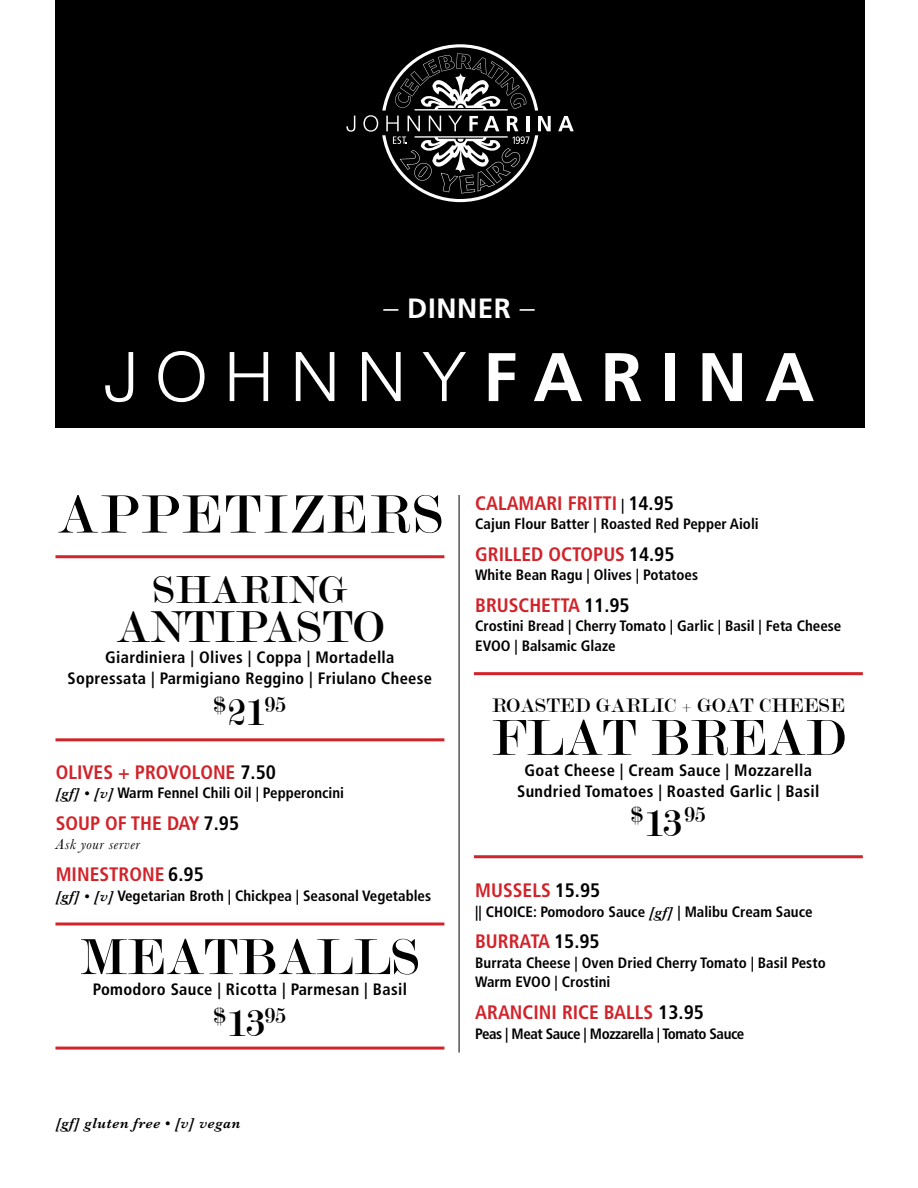
<style>
.page{position:relative;width:918px;height:1188px;background:#fff}
.page>*{position:absolute;margin:0;border:0;box-sizing:border-box;transform-origin:0 0}
.t1{font:57.6px "Modern";letter-spacing:.06em;color:#000}
.t2{font:54px "Modern";letter-spacing:.02em;color:#000}
.t3{font:48px "Modern";letter-spacing:.02em;color:#000}
.t4{font:42px "Modern";letter-spacing:.02em;color:#000}
.t5{font:700 27.9px "Frutiger LT Std";letter-spacing:.02em;color:#fff}
.t6{font:23.55px "Modern";color:#000}
.t7{font:21px "Modern";letter-spacing:.02em;color:#000}
.t8{font:700 condensed 19.5px "Frutiger LT Std";color:#d2232a}
.t9{font:700 condensed 16.5px/21px "Frutiger LT Std";letter-spacing:.02em;color:#000;text-align:center}
.t10{font:700 condensed 15px/19.5px "Frutiger LT Std";color:#000}
.t11{font:700 condensed 15px "Frutiger LT Std";letter-spacing:-.03em;color:#000}
.t12{font:italic 600 14.85px "Baskerville";letter-spacing:.04em;color:#000}
.t13{font:italic 14.85px "Baskerville";letter-spacing:.04em;color:#000}
.s1{font-weight:300;font-size:30px}
.s2{font-size:15px;color:#000}
.s3{color:#000}
.s4{font-size:40.5px}
.s5{font-family:"Baskerville";font-weight:600;font-style:italic;font-stretch:normal;font-size:14.85px}
</style>
<div class="page">
<div style="left:55px;top:0;width:810px;height:428px;background:#000"></div>
<svg style="left:105px;top:352px;width:28px;height:50px"></svg>
<svg style="left:158px;top:351px;width:47px;height:51px"></svg>
<svg style="left:230px;top:352px;width:38px;height:49px"></svg>
<svg style="left:296px;top:352px;width:38px;height:49px"></svg>
<svg style="left:362px;top:352px;width:39px;height:49px"></svg>
<svg style="left:423px;top:352px;width:43px;height:49px"></svg>
<svg style="left:489px;top:353px;width:26px;height:48px"></svg>
<svg style="left:534px;top:353px;width:48px;height:48px"></svg>
<svg style="left:605px;top:353px;width:36px;height:48px"></svg>
<div style="left:665px;top:353px;width:10px;height:48px;background:#fff"></div>
<svg style="left:703px;top:353px;width:39px;height:48px"></svg>
<svg style="left:766px;top:353px;width:48px;height:48px"></svg>
<hr style="left:55px;top:555px;width:389px;height:3px;background:#d2232a">
<hr style="left:55px;top:738px;width:389px;height:3px;background:#d2232a">
<hr style="left:474px;top:672px;width:389px;height:3px;background:#d2232a">
<hr style="left:474px;top:855px;width:389px;height:3px;background:#d2232a">
<svg style="left:55px;top:922px;width:389px;height:4px;background:#dd595f"></svg>
<hr style="left:55px;top:1047px;width:389px;height:3px;background:#d2232a">
<hr style="left:459px;top:495px;width:1px;height:558px;background:#000">
<svg style="left:346px;top:116px;width:9px;height:16px"></svg>
<svg style="left:558px;top:116px;width:16px;height:15px"></svg>
<svg style="left:363px;top:44px;width:188px;height:158px"></svg>
<h3 class="t5" style="left:383px;top:292px;width:153px"><span class="s1">–</span> DINNER <span class="s1">–</span></h3>
<h1 class="t1" style="left:57px;top:486px;width:388px">APPETIZERS</h1>
<h3 class="t8" style="left:475px;top:491px;width:200px">CALAMARI FRITTI <span class="s2">|</span> <span class="s3">14.95</span></h3>
<p class="t10" style="left:475px;top:514px;width:285px">Cajun Flour Batter | Roasted Red Pepper Aioli</p>
<h3 class="t8" style="left:475px;top:542px;width:201px">GRILLED OCTOPUS <span class="s3">14.95</span></h3>
<p class="t10" style="left:475px;top:565px;width:224px">White Bean Ragu | Olives | Potatoes</p>
<h3 class="t8" style="left:475px;top:594px;width:156px">BRUSCHETTA <span class="s3">11.95</span></h3>
<p class="t10" style="left:475px;top:617px;width:368px">Crostini Bread | Cherry Tomato | Garlic | Basil | Feta Cheese<br>EVOO | Balsamic Glaze</p>
<h3 class="t4" style="left:153px;top:568px;width:196px">SHARING</h3>
<h3 class="t3" style="left:116px;top:603px;width:269px">ANTIPASTO</h3>
<p class="t9" style="left:68px;top:647px;width:366px">Giardiniera | Olives | Coppa | Mortadella<br>Sopressata | Parmigiano Reggino | Friulano Cheese</p>
<h3 class="t6" style="left:214px;top:693px;width:73px">$<span class="s4">21</span>95</h3>
<h3 class="t7" style="left:492px;top:695px;width:355px">ROASTED GARLIC + GOAT CHEESE</h3>
<h2 class="t2" style="left:492px;top:711px;width:355px">FLAT BREAD</h2>
<p class="t9" style="left:517px;top:760px;width:304px">Goat Cheese | Cream Sauce | Mozzarella<br>Sundried Tomatoes | Roasted Garlic | Basil</p>
<h3 class="t6" style="left:631px;top:803px;width:76px">$<span class="s4">13</span>95</h3>
<h3 class="t8" style="left:56px;top:760px;width:222px">OLIVES + PROVOLONE <span class="s3">7.50</span></h3>
<p class="t10" style="left:56px;top:783px;width:290px"><span class="s5">[gf] • [v]</span> Warm Fennel Chili Oil | Pepperoncini</p>
<h3 class="t8" style="left:56px;top:812px;width:185px">SOUP OF THE DAY <span class="s3">7.95</span></h3>
<p class="t13" style="left:56px;top:835px;width:86px">Ask your server</p>
<h3 class="t8" style="left:56px;top:863px;width:150px">MINESTRONE <span class="s3">6.95</span></h3>
<p class="t10" style="left:56px;top:886px;width:377px"><span class="s5">[gf] • [v]</span> Vegetarian Broth | Chickpea | Seasonal Vegetables</p>
<h3 class="t8" style="left:475px;top:879px;width:126px">MUSSELS <span class="s3">15.95</span></h3>
<p class="t10" style="left:475px;top:902px;width:339px">|| CHOICE: Pomodoro Sauce <span class="s5">[gf]</span> | Malibu Cream Sauce</p>
<h3 class="t8" style="left:475px;top:930px;width:126px">BURRATA <span class="s3">15.95</span></h3>
<p class="t10" style="left:475px;top:953px;width:352px">Burrata Cheese | Oven Dried Cherry Tomato | Basil Pesto<br>Warm EVOO | Crostini</p>
<h3 class="t8" style="left:475px;top:1001px;width:230px">ARANCINI RICE BALLS <span class="s3">13.95</span></h3>
<p class="t11" style="left:475px;top:1024px;width:271px">Peas | Meat Sauce | Mozzarella | Tomato Sauce</p>
<h2 class="t2" style="left:80px;top:930px;width:341px">MEATBALLS</h2>
<p class="t9" style="left:93px;top:979px;width:316px">Pomodoro Sauce | Ricotta | Parmesan | Basil</p>
<h3 class="t6" style="left:214px;top:1004px;width:73px">$<span class="s4">13</span>95</h3>
<p class="t12" style="left:56px;top:1114px;width:186px">[gf] gluten free • [v] vegan</p>
</div>
